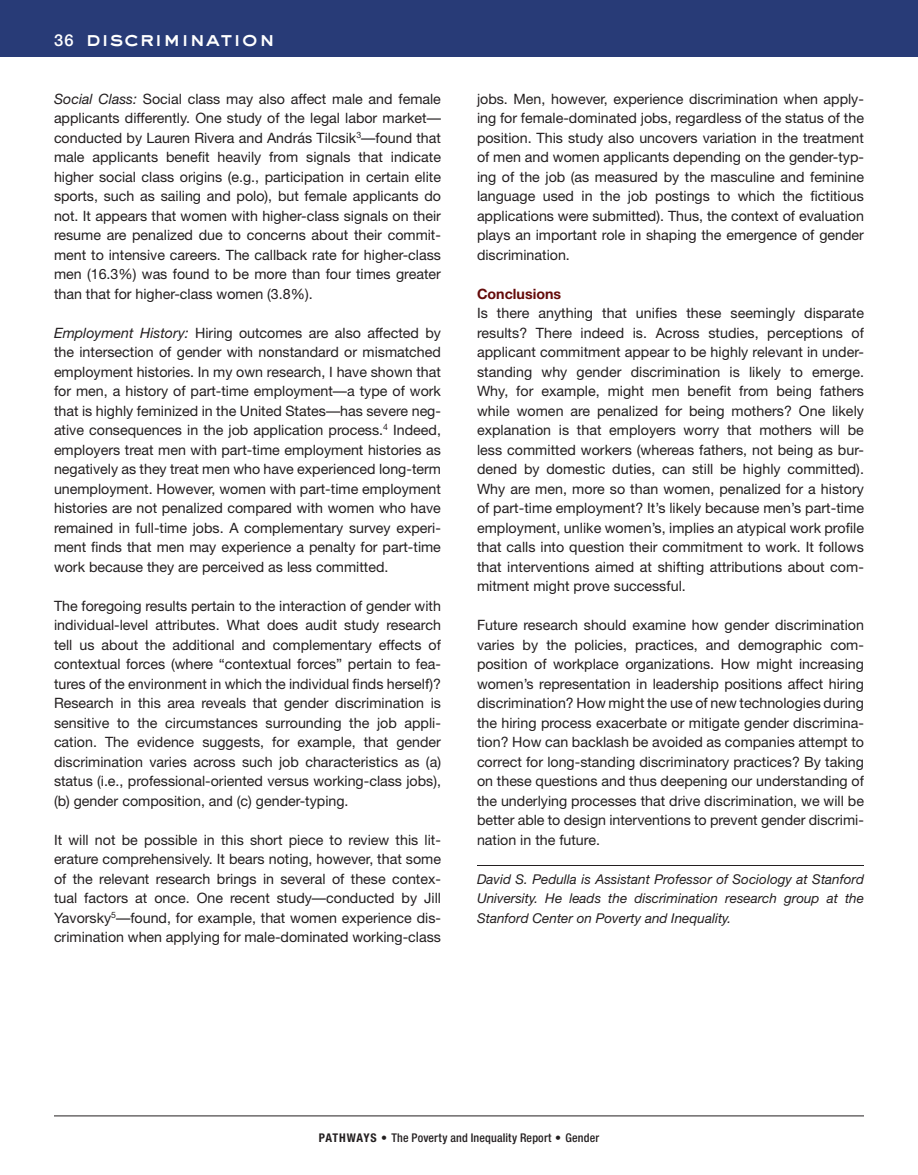
<style>
.page{position:relative;width:918px;height:1175px;background:#fff}
.page>*{position:absolute;margin:0;border:0;box-sizing:border-box;transform-origin:0 0}
.t1{font:21px "AT Sackers Heavy Gothic";color:#fff}
.Main_txt_space{font:14.25px/19.5px "Helvetica Neue";color:#231f20;text-align:justify}
.Main_txt_no_space{font:14.25px/19.5px "Helvetica Neue";letter-spacing:.005em;color:#231f20;text-align:justify}
.text_sub{font:700 14.25px "Helvetica Neue";color:#640b0a}
.author_bio{font:italic 13.5px/19.5px "Helvetica Neue";color:#231f20;text-align:justify}
.t2{font:500 condensed 12px "Helvetica Neue";letter-spacing:.015em;color:#231f20}
.s1{font-family:"Helvetica Neue";font-weight:500;font-size:16.5px}
.s2{font-style:italic}
.s3{font-weight:700}
</style>
<div class="page">
<div style="left:0;top:0;width:918px;height:57px;background:#283b77"></div>
<hr style="left:54px;top:1115px;width:810px;height:1px;background:#231f20">
<hr style="left:477px;top:865px;width:387px;height:1px;background:#231f20">
<p class="t1" style="left:54px;top:24px;width:223px"><span class="s1">36</span> discrimination</p>
<p class="Main_txt_space" style="left:54px;top:88px;width:389px"><span class="s2">Social Class:</span> Social class may also affect male and female applicants differently. One study of the legal labor market— conducted by Lauren Rivera and András Tilcsik<sup>3</sup>—found that male applicants benefit heavily from signals that indicate higher social class origins (e.g., participation in certain elite sports, such as sailing and polo), but female applicants do not. It appears that women with higher-class signals on their resume are penalized due to concerns about their commit&shy;ment to intensive careers. The callback rate for higher-class men (16.3%) was found to be more than four times greater than that for higher-class women (3.8%).</p>
<p class="Main_txt_space" style="left:54px;top:322px;width:389px"><span class="s2">Employment History:</span> Hiring outcomes are also affected by the intersection of gender with nonstandard or mismatched employment histories. In my own research, I have shown that for men, a history of part-time employment—a type of work that is highly feminized in the United States—has severe neg&shy;ative consequences in the job application process.<sup>4</sup> Indeed, employers treat men with part-time employment histories as negatively as they treat men who have experienced long-term unemployment. However, women with part-time employment histories are not penalized compared with women who have remained in full-time jobs. A complementary survey experi&shy;ment finds that men may experience a penalty for part-time work because they are perceived as less committed.</p>
<p class="Main_txt_space" style="left:54px;top:595px;width:389px">The foregoing results pertain to the interaction of gender with individual-level attributes. What does audit study research tell us about the additional and complementary effects of contextual forces (where “contextual forces” pertain to fea&shy;tures of the environment in which the individual finds herself)?<br>Research in this area reveals that gender discrimination is sensitive to the circumstances surrounding the job appli&shy;cation. The evidence suggests, for example, that gender discrimination varies across such job characteristics as (a) status (i.e., professional-oriented versus working-class jobs), (b) gender composition, and (c) gender-typing.</p>
<p class="Main_txt_space" style="left:54px;top:829px;width:389px">It will not be possible in this short piece to review this lit&shy;erature comprehensively. It bears noting, however, that some of the relevant research brings in several of these contex&shy;tual factors at once. One recent study—conducted by Jill Yavorsky<sup>5</sup>—found, for example, that women experience dis&shy;crimination when applying for male-dominated working-class</p>
<p class="Main_txt_space" style="left:477px;top:88px;width:389px">jobs. Men, however, experience discrimination when apply&shy;ing for female-dominated jobs, regardless of the status of the position. This study also uncovers variation in the treatment of men and women applicants depending on the gender-typ&shy;ing of the job (as measured by the masculine and feminine language used in the job postings to which the fictitious applications were submitted). Thus, the context of evaluation plays an important role in shaping the emergence of gender discrimination.</p>
<p class="text_sub" style="left:477px;top:285px;width:86px">Conclusions</p>
<p class="Main_txt_no_space" style="left:477px;top:303px;width:389px">Is there anything that unifies these seemingly disparate results? There indeed is. Across studies, perceptions of applicant commitment appear to be highly relevant in under&shy;standing why gender discrimination is likely to emerge.<br>Why, for example, might men benefit from being fathers while women are penalized for being mothers? One likely explanation is that employers worry that mothers will be less committed workers (whereas fathers, not being as bur&shy;dened by domestic duties, can still be highly committed).<br>Why are men, more so than women, penalized for a history of part-time employment? It’s likely because men’s part-time employment, unlike women’s, implies an atypical work profile that calls into question their commitment to work. It follows that interventions aimed at shifting attributions about com&shy;mitment might prove successful.</p>
<p class="Main_txt_space" style="left:477px;top:615px;width:389px">Future research should examine how gender discrimination varies by the policies, practices, and demographic com&shy;position of workplace organizations. How might increasing women’s representation in leadership positions affect hiring discrimination? How might the use of new technologies during the hiring process exacerbate or mitigate gender discrimina&shy;tion? How can backlash be avoided as companies attempt to correct for long-standing discriminatory practices? By taking on these questions and thus deepening our understanding of the underlying processes that drive discrimination, we will be better able to design interventions to prevent gender discrimi&shy;nation in the future.</p>
<p class="author_bio" style="left:477px;top:869px;width:389px">David S. Pedulla is Assistant Professor of Sociology at Stanford University. He leads the discrimination research group at the Stanford Center on Poverty and Inequality.</p>
<p class="t2" style="left:319px;top:1130px;width:282px"><span class="s3">PATHWAYS •</span> The Poverty and Inequality Report <span class="s3">•</span> Gender</p>
</div>
